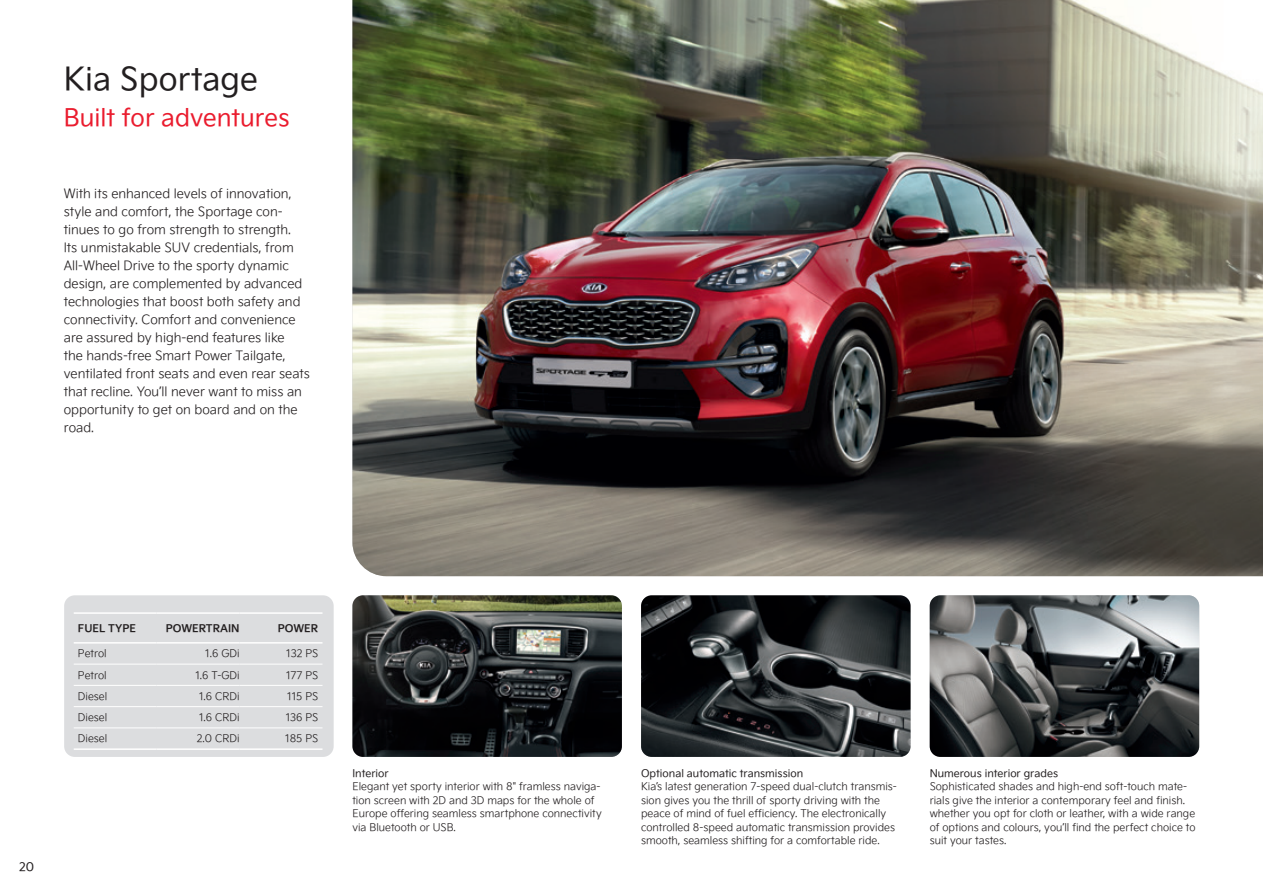
<style>
.page{position:relative;width:1263px;height:893px;background:#fff}
.page>*{position:absolute;margin:0;border:0;box-sizing:border-box;transform-origin:0 0}
.t1{font:31.5px "Kia Signature OTF Regular";color:#231f20}
.t2{font:24px "Kia Signature OTF Regular";color:#ea1c2e}
.t3{font:12.75px/18px "Kia Signature OTF Light";color:#231f20}
.t4{font:12px "Kia Signature OTF Regular";color:#231f20}
.t5{font:10.5px/13.5px "Kia Signature OTF Light";color:#231f20}
.t6{font:10.5px "Kia Signature OTF Regular";color:#231f20}
.t7{font:10.5px "Kia Signature OTF Bold";color:#231f20}
</style>
<div class="page">
<img style="left:352px;top:0;width:911px;height:576px">
<img style="left:352px;top:595px;width:270px;height:162px">
<img style="left:641px;top:595px;width:269px;height:162px">
<img style="left:930px;top:595px;width:269px;height:162px">
<div style="left:64px;top:595px;width:270px;height:162px;background:#dcdddf;border-radius:11px"></div>
<hr style="left:74px;top:664px;width:83px;height:1px;background:#fff">
<hr style="left:157px;top:664px;width:83px;height:1px;background:#fff">
<hr style="left:240px;top:664px;width:82px;height:1px;background:#fff">
<hr style="left:74px;top:612px;width:83px;height:2px;background:#fff">
<hr style="left:157px;top:612px;width:83px;height:2px;background:#fff">
<hr style="left:240px;top:612px;width:82px;height:2px;background:#fff">
<hr style="left:74px;top:642px;width:83px;height:2px;background:#fff">
<hr style="left:157px;top:642px;width:83px;height:2px;background:#fff">
<hr style="left:240px;top:642px;width:82px;height:2px;background:#fff">
<hr style="left:74px;top:748px;width:83px;height:2px;background:#fff">
<hr style="left:157px;top:748px;width:83px;height:2px;background:#fff">
<hr style="left:240px;top:748px;width:82px;height:2px;background:#fff">
<hr style="left:74px;top:728px;width:83px;height:1px;background:#fff">
<hr style="left:157px;top:728px;width:83px;height:1px;background:#fff">
<hr style="left:240px;top:728px;width:82px;height:1px;background:#fff">
<hr style="left:74px;top:685px;width:83px;height:1px;background:#fff">
<hr style="left:157px;top:685px;width:83px;height:1px;background:#fff">
<hr style="left:240px;top:685px;width:82px;height:1px;background:#fff">
<hr style="left:74px;top:706px;width:83px;height:1px;background:#fff">
<hr style="left:157px;top:706px;width:83px;height:1px;background:#fff">
<hr style="left:240px;top:706px;width:82px;height:1px;background:#fff">
<h1 class="t1" style="left:64px;top:56px;width:196px">Kia Sportage</h1>
<h2 class="t2" style="left:64px;top:100px;width:227px">Built for adventures</h2>
<p class="t3" style="left:64px;top:184px;width:248px">With its enhanced levels of innovation, style and comfort, the Sportage con&shy;tinues to go from strength to strength.<br>Its unmistakable SUV credentials, from All-Wheel Drive to the sporty dynamic design, are complemented by advanced technologies that boost both safety and connectivity. Comfort and convenience are assured by high-end features like<br>the hands-free Smart Power Tailgate, ventilated front seats and even rear seats that recline. You’ll never want to miss an opportunity to get on board and on the road.</p>
<p class="t4" style="left:19px;top:858px;width:17px">20</p>
<p class="t7" style="left:78px;top:620px;width:60px">FUEL TYPE</p>
<p class="t7" style="left:166px;top:620px;width:75px">POWERTRAIN</p>
<p class="t7" style="left:278px;top:620px;width:42px">POWER</p>
<p class="t5" style="left:78px;top:646px;width:30px">Petrol</p>
<p class="t5" style="left:205px;top:646px;width:36px">1.6 GDi</p>
<p class="t5" style="left:286px;top:646px;width:34px">132 PS</p>
<p class="t5" style="left:78px;top:668px;width:30px">Petrol</p>
<p class="t5" style="left:195px;top:668px;width:46px">1.6 T-GDi</p>
<p class="t5" style="left:286px;top:668px;width:34px">177 PS</p>
<p class="t5" style="left:78px;top:689px;width:31px">Diesel</p>
<p class="t5" style="left:199px;top:689px;width:42px">1.6 CRDi</p>
<p class="t5" style="left:287px;top:689px;width:32px">115 PS</p>
<p class="t5" style="left:78px;top:710px;width:31px">Diesel</p>
<p class="t5" style="left:199px;top:710px;width:42px">1.6 CRDi</p>
<p class="t5" style="left:286px;top:710px;width:34px">136 PS</p>
<p class="t5" style="left:78px;top:731px;width:31px">Diesel</p>
<p class="t5" style="left:197px;top:731px;width:44px">2.0 CRDi</p>
<p class="t5" style="left:285px;top:731px;width:35px">185 PS</p>
<p class="t6" style="left:352px;top:765px;width:38px">Interior</p>
<p class="t5" style="left:352px;top:779px;width:251px">Elegant yet sporty interior with 8" framless naviga&shy;tion screen with 2D and 3D maps for the whole of Europe offering seamless smartphone connectivity via Bluetooth or USB.</p>
<p class="t6" style="left:641px;top:765px;width:164px">Optional automatic transmission</p>
<p class="t5" style="left:641px;top:779px;width:257px">Kia’s latest generation 7-speed dual-clutch transmis&shy;sion gives you the thrill of sporty driving with the peace of mind of fuel efficiency. The electronically controlled 8-speed automatic transmission provides smooth, seamless shifting for a comfortable ride.</p>
<p class="t6" style="left:930px;top:765px;width:130px">Numerous interior grades</p>
<p class="t5" style="left:930px;top:779px;width:267px">Sophisticated shades and high-end soft-touch mate&shy;rials give the interior a contemporary feel and finish. whether you opt for cloth or leather, with a wide range of options and colours, you’ll find the perfect choice to suit your tastes.</p>
</div>
